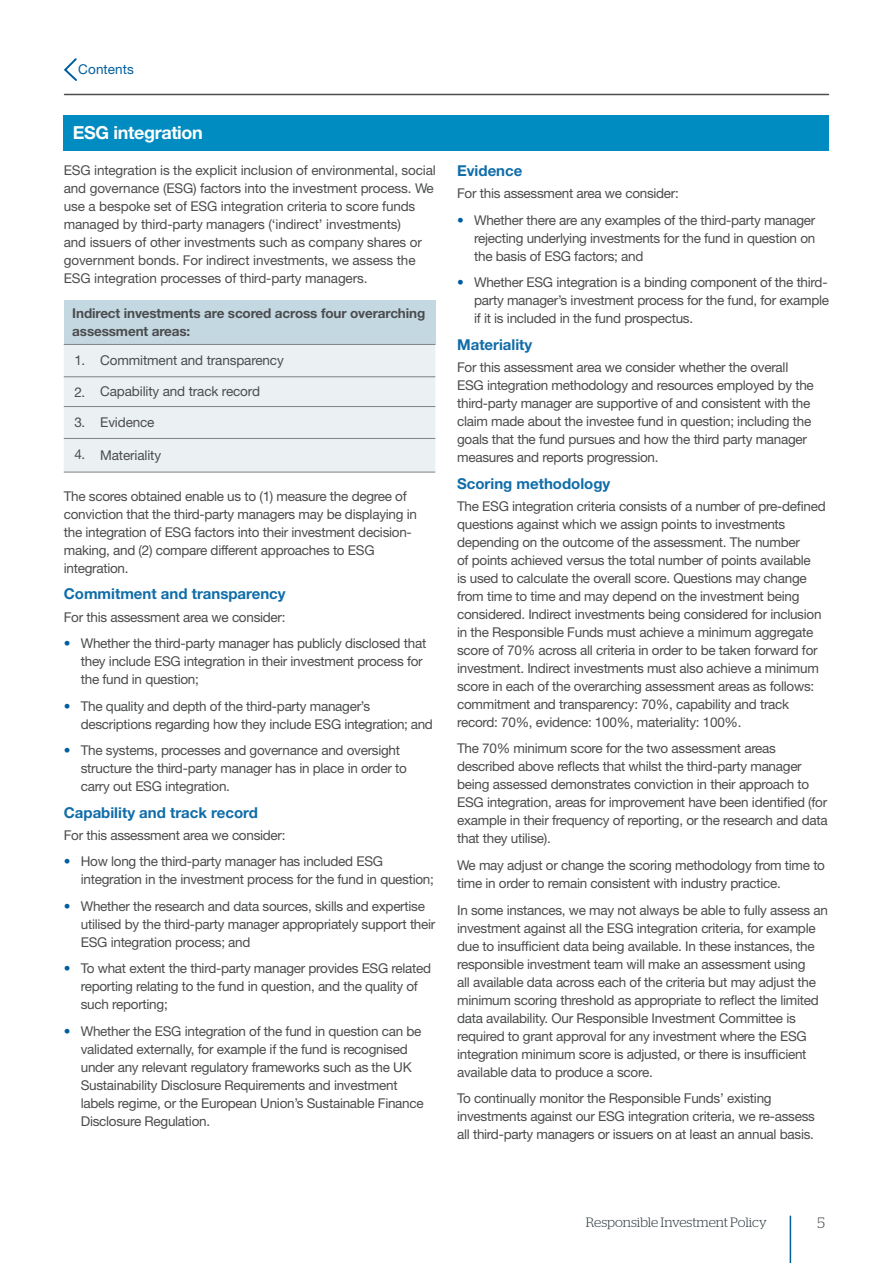
<style>
.page{position:relative;width:893px;height:1263px;background:#fff}
.page>*{position:absolute;margin:0;border:0;box-sizing:border-box;transform-origin:0 0}
.Bodycopy{font:700 18px "Helvetica Neue LT Pro";letter-spacing:-.02em;color:#fff}
.Sub_heading{font:700 15px "Helvetica Neue LT Pro";color:#106da9}
.t1{font:300 15px "Stag";color:#4b4c4d}
.Bodycopy-2{font:13.5px/18px "Helvetica Neue LT Pro";letter-spacing:-.02em;color:#4b4c4d}
.Bodycopy-3{font:700 13.5px/18px "Helvetica Neue LT Pro";letter-spacing:-.01em;color:#4b4c4d}
.t2{font:300 13.5px "Stag";letter-spacing:-.005em;color:#2f3b41}
.t3{font:13.5px "Helvetica Neue LT Pro";letter-spacing:.01em;color:#005e9e}
.s1{color:#005e9e}
</style>
<div class="page">
<hr style="left:790px;top:1216px;width:1px;height:47px;background:#005e9e">
<hr style="left:65px;top:94px;width:763px;height:1px;background:#4b4c4d">
<svg style="left:63px;top:58px;width:14px;height:23px"></svg>
<div style="left:64px;top:116px;width:765px;height:35px;background:#008bc1"></div>
<div style="left:64px;top:300px;width:371px;height:44px;background:#c4d8e2"></div>
<div style="left:64px;top:345px;width:371px;height:127px;background:#ebf0f2"></div>
<hr style="left:64px;top:344px;width:32px;height:1px;background:#808285">
<hr style="left:96px;top:344px;width:339px;height:1px;background:#808285">
<hr style="left:64px;top:376px;width:32px;height:1px;background:#808285">
<hr style="left:96px;top:376px;width:339px;height:1px;background:#808285">
<hr style="left:64px;top:406px;width:32px;height:1px;background:#808285">
<hr style="left:96px;top:406px;width:339px;height:1px;background:#808285">
<hr style="left:64px;top:438px;width:32px;height:1px;background:#808285">
<hr style="left:96px;top:438px;width:339px;height:1px;background:#808285">
<hr style="left:64px;top:472px;width:32px;height:1px;background:#808285">
<hr style="left:96px;top:472px;width:339px;height:1px;background:#808285">
<p class="t3" style="left:78px;top:61px;width:57px">Contents</p>
<p class="Bodycopy" style="left:73px;top:121px;width:131px">ESG integration</p>
<p class="Bodycopy-2" style="left:64px;top:161px;width:374px">ESG integration is the explicit inclusion of environmental, social and governance (ESG) factors into the investment process. We use a bespoke set of ESG integration criteria to score funds managed by third-party managers (‘indirect’ investments)<br>and issuers of other investments such as company shares or government bonds. For indirect investments, we assess the ESG integration processes of third-party managers.</p>
<p class="Bodycopy-3" style="left:72px;top:304px;width:354px">Indirect investments are scored across four overarching assessment areas:</p>
<p class="Bodycopy-2" style="left:74px;top:351px;width:12px">1.</p>
<p class="Bodycopy-2" style="left:100px;top:351px;width:185px">Commitment and transparency</p>
<p class="Bodycopy-2" style="left:74px;top:383px;width:12px">2.</p>
<p class="Bodycopy-2" style="left:100px;top:382px;width:161px">Capability and track record</p>
<p class="Bodycopy-2" style="left:74px;top:413px;width:12px">3.</p>
<p class="Bodycopy-2" style="left:100px;top:413px;width:56px">Evidence</p>
<p class="Bodycopy-2" style="left:74px;top:445px;width:12px">4.</p>
<p class="Bodycopy-2" style="left:100px;top:446px;width:62px">Materiality</p>
<p class="Bodycopy-2" style="left:64px;top:487px;width:355px">The scores obtained enable us to (1) measure the degree of conviction that the third-party managers may be displaying in the integration of ESG factors into their investment decision&shy;making, and (2) compare different approaches to ESG integration.</p>
<p class="Sub_heading" style="left:64px;top:584px;width:223px">Commitment and transparency</p>
<p class="Bodycopy-2" style="left:64px;top:607px;width:223px">For this assessment area we consider:</p>
<p class="Bodycopy-2" style="left:81px;top:634px;width:347px;text-indent:-17px"><span class="s1">•</span> Whether the third-party manager has publicly disclosed that they include ESG integration in their investment process for the fund in question;</p>
<p class="Bodycopy-2" style="left:81px;top:696px;width:353px;text-indent:-17px"><span class="s1">•</span> The quality and depth of the third-party manager’s descriptions regarding how they include ESG integration; and</p>
<p class="Bodycopy-2" style="left:81px;top:741px;width:327px;text-indent:-17px"><span class="s1">•</span> The systems, processes and governance and oversight structure the third-party manager has in place in order to carry out ESG integration.</p>
<p class="Sub_heading" style="left:64px;top:803px;width:196px">Capability and track record</p>
<p class="Bodycopy-2" style="left:64px;top:826px;width:223px">For this assessment area we consider:</p>
<p class="Bodycopy-2" style="left:81px;top:852px;width:355px;text-indent:-17px"><span class="s1">•</span> How long the third-party manager has included ESG integration in the investment process for the fund in question;</p>
<p class="Bodycopy-2" style="left:81px;top:897px;width:356px;text-indent:-17px"><span class="s1">•</span> Whether the research and data sources, skills and expertise utilised by the third-party manager appropriately support their<br>ESG integration process; and</p>
<p class="Bodycopy-2" style="left:81px;top:959px;width:352px;text-indent:-17px"><span class="s1">•</span> To what extent the third-party manager provides ESG related reporting relating to the fund in question, and the quality of such reporting;</p>
<p class="Bodycopy-2" style="left:81px;top:1022px;width:344px;text-indent:-17px"><span class="s1">•</span> Whether the ESG integration of the fund in question can be validated externally, for example if the fund is recognised under any relevant regulatory frameworks such as the UK Sustainability Disclosure Requirements and investment labels regime, or the European Union’s Sustainable Finance Disclosure Regulation.</p>
<p class="Sub_heading" style="left:457px;top:161px;width:67px">Evidence</p>
<p class="Bodycopy-2" style="left:457px;top:184px;width:223px">For this assessment area we consider:</p>
<p class="Bodycopy-2" style="left:474px;top:211px;width:343px;text-align:justify;text-indent:-17px"><span class="s1">•</span> Whether there are any examples of the third-party manager rejecting underlying investments for the fund in question on the basis of ESG factors; and</p>
<p class="Bodycopy-2" style="left:474px;top:273px;width:356px;text-align:justify;text-indent:-17px"><span class="s1">•</span> Whether ESG integration is a binding component of the third&shy;party manager’s investment process for the fund, for example if it is included in the fund prospectus.</p>
<p class="Sub_heading" style="left:457px;top:335px;width:77px">Materiality</p>
<p class="Bodycopy-2" style="left:457px;top:358px;width:358px">For this assessment area we consider whether the overall ESG integration methodology and resources employed by the third-party manager are supportive of and consistent with the claim made about the investee fund in question; including the goals that the fund pursues and how the third party manager measures and reports progression.</p>
<p class="Sub_heading" style="left:457px;top:474px;width:155px">Scoring methodology</p>
<p class="Bodycopy-2" style="left:457px;top:497px;width:370px">The ESG integration criteria consists of a number of pre-defined questions against which we assign points to investments depending on the outcome of the assessment. The number<br>of points achieved versus the total number of points available<br>is used to calculate the overall score. Questions may change from time to time and may depend on the investment being considered. Indirect investments being considered for inclusion in the Responsible Funds must achieve a minimum aggregate score of 70% across all criteria in order to be taken forward for investment. Indirect investments must also achieve a minimum score in each of the overarching assessment areas as follows: commitment and transparency: 70%, capability and track record: 70%, evidence: 100%, materiality: 100%.</p>
<p class="Bodycopy-2" style="left:457px;top:739px;width:372px">The 70% minimum score for the two assessment areas described above reflects that whilst the third-party manager being assessed demonstrates conviction in their approach to ESG integration, areas for improvement have been identified (for example in their frequency of reporting, or the research and data that they utilise).</p>
<p class="Bodycopy-2" style="left:457px;top:856px;width:369px">We may adjust or change the scoring methodology from time to time in order to remain consistent with industry practice.</p>
<p class="Bodycopy-2" style="left:457px;top:900px;width:372px">In some instances, we may not always be able to fully assess an investment against all the ESG integration criteria, for example due to insufficient data being available. In these instances, the responsible investment team will make an assessment using<br>all available data across each of the criteria but may adjust the minimum scoring threshold as appropriate to reflect the limited data availability. Our Responsible Investment Committee is required to grant approval for any investment where the ESG integration minimum score is adjusted, or there is insufficient available data to produce a score.</p>
<p class="Bodycopy-2" style="left:457px;top:1089px;width:359px">To continually monitor the Responsible Funds’ existing investments against our ESG integration criteria, we re-assess all third-party managers or issuers on at least an annual basis.</p>
<p class="t2" style="left:586px;top:1214px;width:182px">Responsible Investment Policy</p>
<p class="t1" style="left:817px;top:1214px;width:9px">5</p>
</div>
